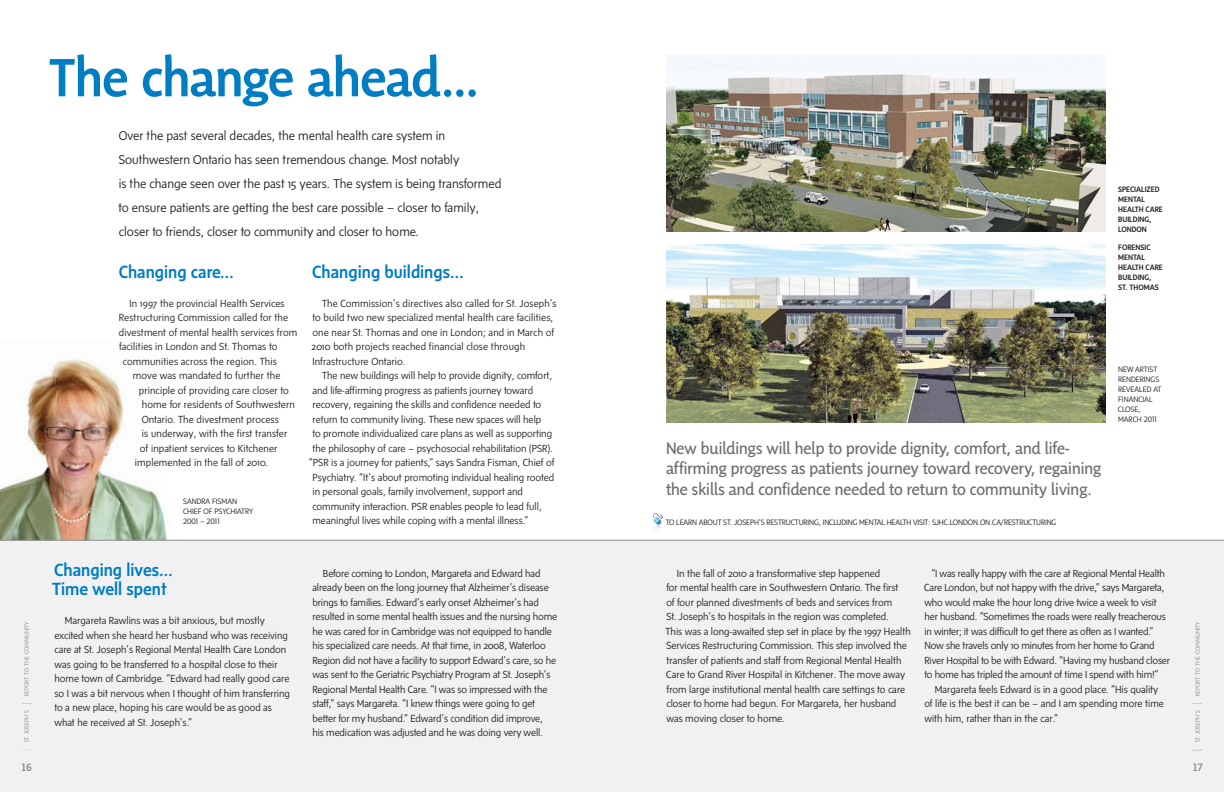
<style>
.page{position:relative;width:1224px;height:792px;background:#fff}
.page>*{position:absolute;margin:0;border:0;box-sizing:border-box;transform-origin:0 0}
.t1{font:500 55px "Sensibility";letter-spacing:-.015em;color:#007dc3}
.t2{font:500 18px/19px "Sense";color:#007dc3}
.t3{font:17px/20.4px "Sensibility";color:#6d6e70}
.t4{font:300 13px/24px "Sense";color:#231f20}
.t5{font:500 11px "Sensibility";color:#8d8d90}
.t6{font:300 10.5px/14.5px "Sense";color:#231f20}
.t7{font:300 8px/10px "Sense";letter-spacing:-.01em;color:#231f20}
.t8{font:500 8px/10px "Sense";color:#231f20}
.t9{font:300 6.2px "Sensibility";letter-spacing:.02em;color:#8d8d90}
.s1{font-size:11.8px}
</style>
<div class="page">
<img style="left:60px;top:359px;width:61px;height:39px">
<img style="left:26px;top:361px;width:34px;height:81px">
<img style="left:57px;top:398px;width:67px;height:71px">
<img style="left:0;top:442px;width:69px;height:98px">
<img style="left:63px;top:469px;width:108px;height:71px">
<img style="left:666px;top:244px;width:440px;height:178px">
<img style="left:666px;top:54px;width:440px;height:178px">
<div style="left:0;top:541px;width:1224px;height:251px;background:#f1f1f2"></div>
<div style="left:24px;top:706px;width:5px;height:43px;background:#f1f1f2"></div>
<hr style="left:25px;top:621px;width:4px;height:81px;background:#f1f1f2">
<div style="left:22px;top:763px;width:10px;height:8px;background:#f1f1f2"></div>
<div style="left:1195px;top:706px;width:5px;height:43px;background:#f1f1f2"></div>
<div style="left:1195px;top:621px;width:5px;height:81px;background:#f1f1f2"></div>
<div style="left:1193px;top:763px;width:10px;height:8px;background:#f1f1f2"></div>
<hr style="left:0;top:540px;width:1224px;height:1px;background:#919195">
<svg style="left:653px;top:513px;width:10px;height:17px"></svg>
<p class="t9" style="left:24px;top:751px;width:131px;rotate:-90deg"><span class="s1">|</span> ST. JOSEPH’S <span class="s1">|</span> REPORT TO THE COMMUNITY</p>
<p class="t5" style="left:22px;top:762px;width:12px">16</p>
<h1 class="t1" style="left:49px;top:51px;width:432px">The change ahead...</h1>
<p class="t4" style="left:119px;top:124px;width:384px">Over the past several decades, the mental health care system in Southwestern Ontario has seen tremendous change. Most notably<br>is the change seen over the past 15 years. The system is being transformed to ensure patients are getting the best care possible – closer to family, closer to friends, closer to community and closer to home.</p>
<h2 class="t2" style="left:119px;top:263px;width:117px">Changing care…</h2>
<p class="t6" style="left:129px;top:297px;width:157px">In 1997 the provincial Health Services</p>
<p class="t6" style="left:119px;top:311px;width:171px">Restructuring Commission called for the</p>
<p class="t6" style="left:119px;top:326px;width:180px">divestment of mental health services from</p>
<p class="t6" style="left:119px;top:340px;width:160px">facilities in London and St. Thomas to</p>
<p class="t6" style="left:123px;top:355px;width:156px">communities across the region. This</p>
<p class="t6" style="left:133px;top:369px;width:149px">move was mandated to further the</p>
<p class="t6" style="left:139px;top:384px;width:151px">principle of providing care closer to</p>
<p class="t6" style="left:142px;top:398px;width:154px">home for residents of Southwestern</p>
<p class="t6" style="left:142px;top:413px;width:139px">Ontario. The divestment process</p>
<p class="t6" style="left:142px;top:427px;width:147px">is underway, with the first transfer</p>
<p class="t6" style="left:140px;top:442px;width:139px">of inpatient services to Kitchener</p>
<p class="t6" style="left:135px;top:456px;width:135px">implemented in the fall of 2010.</p>
<p class="t7" style="left:183px;top:497px;width:72px">SANDRA FISMAN<br>CHIEF OF PSYCHIATRY<br>2001 – 2011</p>
<h2 class="t2" style="left:312px;top:263px;width:153px">Changing buildings…</h2>
<p class="t6" style="left:312px;top:297px;width:247px;text-indent:10px">The Commission’s directives also called for St. Joseph’s to build two new specialized mental health care facilities, one near St. Thomas and one in London; and in March of 2010 both projects reached financial close through Infrastructure Ontario.</p>
<p class="t6" style="left:322px;top:369px;width:232px">The new buildings will help to provide dignity, comfort,</p>
<p class="t6" style="left:312px;top:384px;width:222px">and life-affirming progress as patients journey toward</p>
<p class="t6" style="left:312px;top:398px;width:230px">recovery, regaining the skills and confidence needed to</p>
<p class="t6" style="left:312px;top:413px;width:230px">return to community living. These new spaces will help</p>
<p class="t6" style="left:312px;top:427px;width:241px">to promote individualized care plans as well as supporting</p>
<p class="t6" style="left:312px;top:442px;width:242px">the philosophy of care – psychosocial rehabilitation (PSR).</p>
<p class="t6" style="left:309px;top:456px;width:247px">“PSR is a journey for patients,” says Sandra Fisman, Chief of</p>
<p class="t6" style="left:312px;top:471px;width:243px">Psychiatry. “It’s about promoting individual healing rooted</p>
<p class="t6" style="left:312px;top:485px;width:212px">in personal goals, family involvement, support and</p>
<p class="t6" style="left:312px;top:500px;width:231px">community interaction. PSR enables people to lead full,</p>
<p class="t6" style="left:312px;top:514px;width:217px">meaningful lives while coping with a mental illness.”</p>
<p class="t8" style="left:1118px;top:185px;width:46px">SPECIALIZED<br>MENTAL<br>HEALTH CARE<br>BUILDING,<br>LONDON</p>
<p class="t8" style="left:1118px;top:243px;width:46px">FORENSIC<br>MENTAL<br>HEALTH CARE<br>BUILDING,<br>ST. THOMAS</p>
<h3 class="t3" style="left:666px;top:439px;width:437px">New buildings will help to provide dignity, comfort, and life&shy;affirming progress as patients journey toward recovery, regaining the skills and confidence needed to return to community living.</h3>
<p class="t7" style="left:666px;top:517px;width:392px">TO LEARN ABOUT ST. JOSEPH’S RESTRUCTURING, INCLUDING MENTAL HEALTH VISIT: SJHC.LONDON.ON.CA/RESTRUCTURING</p>
<p class="t7" style="left:1118px;top:365px;width:45px">NEW ARTIST<br>RENDERINGS<br>REVEALED AT<br>FINANCIAL<br>CLOSE,<br>MARCH 2011</p>
<h2 class="t2" style="left:52px;top:562px;width:122px">Changing lives…<br>Time well spent</h2>
<p class="t6" style="left:54px;top:614px;width:237px;text-indent:11px">Margareta Rawlins was a bit anxious, but mostly excited when she heard her husband who was receiving care at St. Joseph’s Regional Mental Health Care London was going to be transferred to a hospital close to their home town of Cambridge. “Edward had really good care so I was a bit nervous when I thought of him transferring to a new place, hoping his care would be as good as what he received at St. Joseph’s.”</p>
<p class="t6" style="left:312px;top:566px;width:246px;text-indent:11px">Before coming to London, Margareta and Edward had already been on the long journey that Alzheimer’s disease brings to families. Edward’s early onset Alzheimer’s had resulted in some mental health issues and the nursing home he was cared for in Cambridge was not equipped to handle his specialized care needs. At that time, in 2008, Waterloo Region did not have a facility to support Edward’s care, so he was sent to the Geriatric Psychiatry Program at St. Joseph’s Regional Mental Health Care. “I was so impressed with the staff,” says Margareta. “I knew things were going to get better for my husband.” Edward’s condition did improve,<br>his medication was adjusted and he was doing very well.</p>
<p class="t6" style="left:666px;top:566px;width:247px;text-indent:11px">In the fall of 2010 a transformative step happened<br>for mental health care in Southwestern Ontario. The first<br>of four planned divestments of beds and services from<br>St. Joseph’s to hospitals in the region was completed.<br>This was a long-awaited step set in place by the 1997 Health Services Restructuring Commission. This step involved the transfer of patients and staff from Regional Mental Health Care to Grand River Hospital in Kitchener. The move away from large institutional mental health care settings to care closer to home had begun. For Margareta, her husband was moving closer to home.</p>
<p class="t6" style="left:924px;top:566px;width:247px;text-indent:7px">“I was really happy with the care at Regional Mental Health Care London, but not happy with the drive,” says Margareta, who would make the hour long drive twice a week to visit her husband. “Sometimes the roads were really treacherous in winter; it was difficult to get there as often as I wanted.” Now she travels only 10 minutes from her home to Grand River Hospital to be with Edward. “Having my husband closer to home has tripled the amount of time I spend with him!”</p>
<p class="t6" style="left:924px;top:682px;width:241px;text-indent:11px">Margareta feels Edward is in a good place. “His quality of life is the best it can be – and I am spending more time with him, rather than in the car.”</p>
<p class="t9" style="left:1195px;top:751px;width:131px;rotate:-90deg"><span class="s1">|</span> ST. JOSEPH’S <span class="s1">|</span> REPORT TO THE COMMUNITY</p>
<p class="t5" style="left:1193px;top:762px;width:11px">17</p>
</div>
